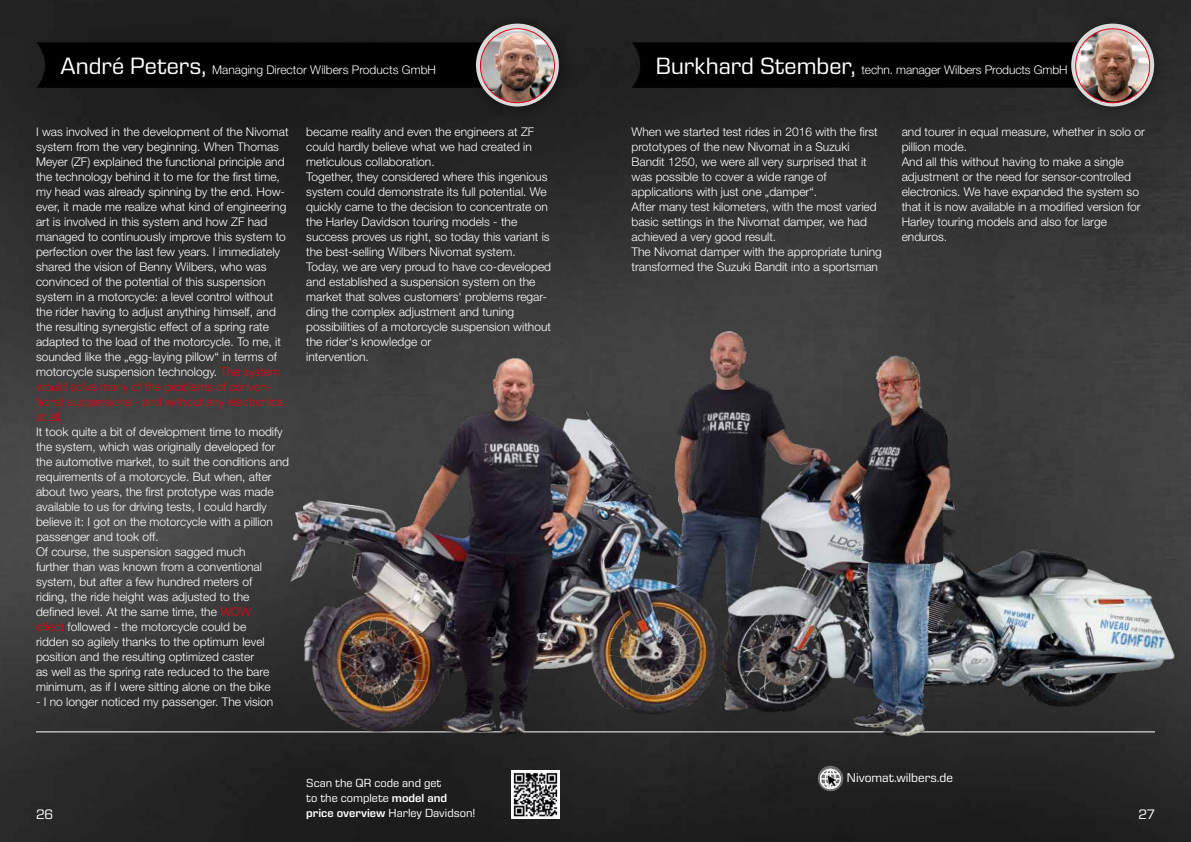
<style>
.page{position:relative;width:1191px;height:842px;background:#fff}
.page>*{position:absolute;margin:0;border:0;box-sizing:border-box;transform-origin:0 0}
.t1{font:14px "Eurostile Next LT Pro";color:#fff}
.t2{font:13px "Eurostile Next LT Pro";color:#fff}
.t3{font:300 12px/15px "Helvetica Neue LT Pro";color:#fff}
.t4{font:12px/15px "Eurostile Next LT Pro";color:#fff}
.s1{font-family:"Eurostile Next LT Pro";font-weight:400;font-size:24px}
.s2{color:#e30613}
.s3{font-weight:600}
</style>
<div class="page">
<img style="left:0;top:0;width:1191px;height:842px">
<hr style="left:36px;top:731px;width:1119px;height:1px;background:#fff">
<img style="left:224px;top:308px;width:967px;height:479px">
<div style="left:37px;top:42px;width:428px;height:46px;background:#000"></div>
<div style="left:632px;top:42px;width:428px;height:46px;background:#000"></div>
<div style="left:465px;top:13px;width:108px;height:108px;background:#000;opacity:.35"></div>
<svg style="left:476px;top:24px;width:83px;height:82px"></svg>
<img style="left:480px;top:29px;width:74px;height:74px;border-radius:37px">
<div style="left:480px;top:28px;width:75px;height:75px;border:1px solid #e30613;border-radius:50%"></div>
<div style="left:1060px;top:13px;width:108px;height:108px;background:#000;opacity:.35"></div>
<svg style="left:1071px;top:24px;width:83px;height:82px"></svg>
<img style="left:1075px;top:29px;width:74px;height:74px;border-radius:37px">
<div style="left:1075px;top:28px;width:75px;height:75px;border:1px solid #e30613;border-radius:50%"></div>
<img style="left:511px;top:770px;width:48px;height:48px">
<div style="left:818px;top:766px;width:25px;height:25px;background:#706f6f;border-radius:50%"></div>
<img style="left:820px;top:766px;width:22px;height:24px">
<p class="t3" style="left:61px;top:62px;width:377px"><span class="s1">André Peters,</span> Managing Director Wilbers Products GmbH</p>
<p class="t3" style="left:656px;top:62px;width:413px"><span class="s1">Burkhard Stember,</span> techn. manager Wilbers Products GmbH</p>
<p class="t3" style="left:36px;top:124px;width:254px">I was involved in the development of the Nivomat system from the very beginning. When Thomas Meyer (ZF) explained the functional principle and the technology behind it to me for the first time, my head was already spinning by the end. How&shy;ever, it made me realize what kind of engineering art is involved in this system and how ZF had managed to continuously improve this system to perfection over the last few years. I immediately shared the vision of Benny Wilbers, who was convinced of the potential of this suspension system in a motorcycle: a level control without the rider having to adjust anything himself, and the resulting synergistic effect of a spring rate adapted to the load of the motorcycle. To me, it sounded like the „egg-laying pillow“ in terms of motorcycle suspension technology. <span class="s2">The system would solve many of the problems of conven&shy;tional suspensions - and without any electronics at all.</span></p>
<p class="t3" style="left:36px;top:424px;width:254px">It took quite a bit of development time to modify the system, which was originally developed for the automotive market, to suit the conditions and requirements of a motorcycle. But when, after about two years, the first prototype was made available to us for driving tests, I could hardly believe it: I got on the motorcycle with a pillion passenger and took off.<br>Of course, the suspension sagged much<br>further than was known from a conventional system, but after a few hundred meters of<br>riding, the ride height was adjusted to the defined level. At the same time, the <span class="s2">WOW<br>effect</span> followed - the motorcycle could be<br>ridden so agilely thanks to the optimum level position and the resulting optimized caster<br>as well as the spring rate reduced to the bare minimum, as if I were sitting alone on the bike</p>
<p class="t3" style="left:36px;top:694px;width:239px">- I no longer noticed my passenger. The vision</p>
<p class="t3" style="left:306px;top:124px;width:246px">became reality and even the engineers at ZF could hardly believe what we had created in meticulous collaboration.<br>Together, they considered where this ingenious system could demonstrate its full potential. We quickly came to the decision to concentrate on the Harley Davidson touring models - the success proves us right, so today this variant is the best-selling Wilbers Nivomat system.<br>Today, we are very proud to have co-developed and established a suspension system on the market that solves customers‘ problems regar&shy;ding the complex adjustment and tuning possibilities of a motorcycle suspension without the rider‘s knowledge or<br>intervention.</p>
<p class="t3" style="left:631px;top:124px;width:252px">When we started test rides in 2016 with the first prototypes of the new Nivomat in a Suzuki Bandit 1250, we were all very surprised that it was possible to cover a wide range of applications with just one „damper“.<br>After many test kilometers, with the most varied basic settings in the Nivomat damper, we had achieved a very good result.<br>The Nivomat damper with the appropriate tuning transformed the Suzuki Bandit into a sportsman</p>
<p class="t3" style="left:901px;top:124px;width:244px">and tourer in equal measure, whether in solo or pillion mode.<br>And all this without having to make a single adjustment or the need for sensor-controlled electronics. We have expanded the system so that it is now available in a modified version for Harley touring models and also for large enduros.</p>
<p class="t2" style="left:847px;top:770px;width:108px">Nivomat.wilbers.de</p>
<p class="t4" style="left:306px;top:776px;width:171px">Scan the QR code and get<br>to the complete <span class="s3">model and price overview</span> Harley Davidson!</p>
<p class="t1" style="left:36px;top:806px;width:19px">26</p>
<p class="t1" style="left:1138px;top:806px;width:18px">27</p>
</div>
